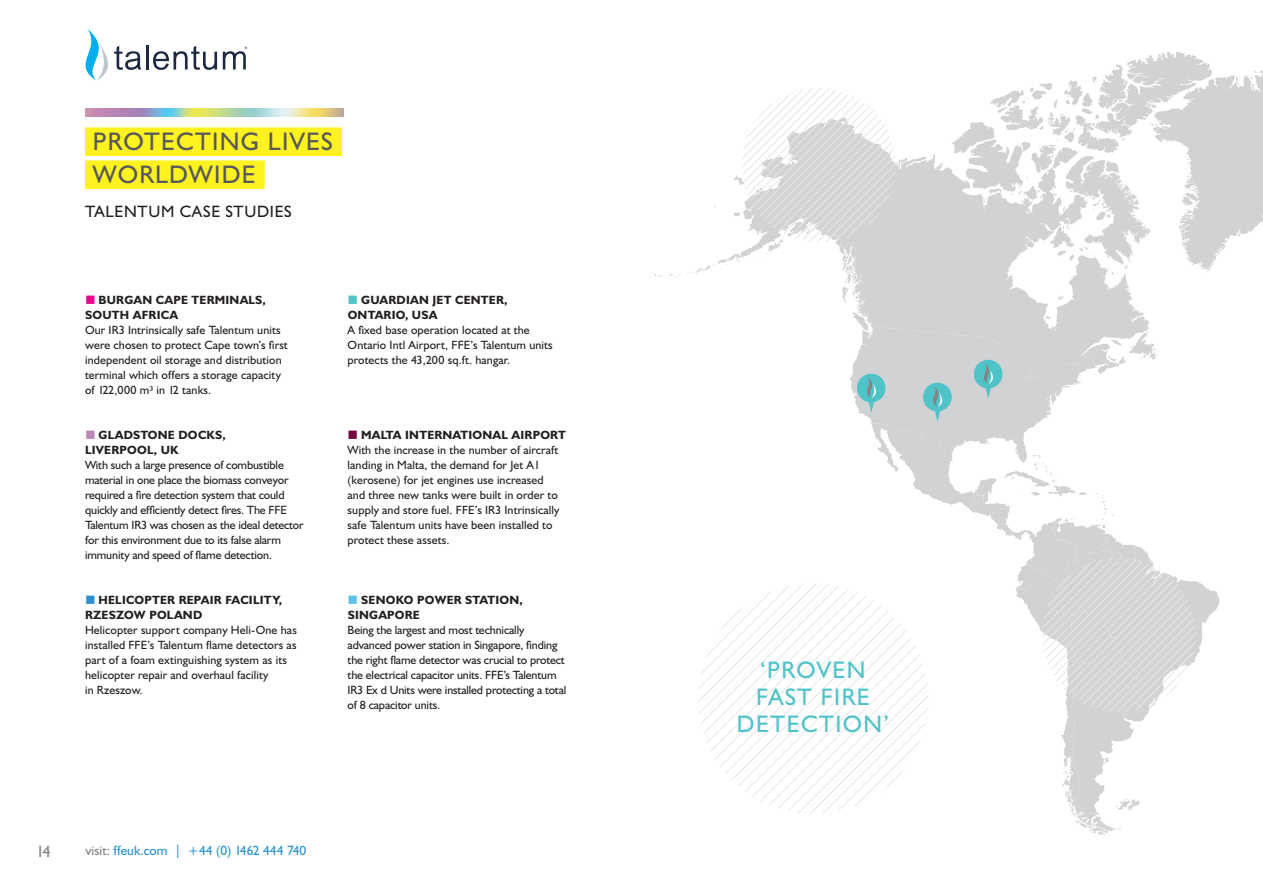
<style>
.page{position:relative;width:1263px;height:893px;background:#fff}
.page>*{position:absolute;margin:0;border:0;box-sizing:border-box;transform-origin:0 0}
.t1{font:25.5px "Humanist 521 BT";letter-spacing:.05em;color:#57585a}
.t2{font:24px/27px "Humanist 521 BT";letter-spacing:.06em;color:#50c3c9;text-align:center}
.t3{font:16.5px "Humanist 521 BT";letter-spacing:.04em;color:#231f20}
.t4{font:16.5px "Humanist 521 BT";color:#838485}
.t5{font:13.5px "Humanist 521 BT";color:#2c91cf}
.t6{font:12px/15px "Humanist 521 BT";letter-spacing:.01em;color:#231f20}
.t7{font:12px/15px "Humanist 521 BT";letter-spacing:-.01em;color:#231f20}
.t8{font:700 12px/15px "Humanist 521 BT";letter-spacing:.02em;color:#231f20}
.s1{color:#ed028c}
.s2{color:#bd86b4}
.s3{color:#2c91cf}
.s4{color:#50c3c9}
.s5{color:#750641}
.s6{color:#5dc3ec}
.s7{color:#838485}
</style>
<div class="page">
<svg style="left:1212px;top:70px;width:51px;height:196px"></svg>
<svg style="left:842px;top:52px;width:370px;height:275px"></svg>
<svg style="left:649px;top:88px;width:247px;height:196px"></svg>
<svg style="left:85px;top:108px;width:259px;height:9px"></svg>
<svg style="left:698px;top:327px;width:522px;height:510px"></svg>
<div style="left:85px;top:127px;width:257px;height:29px;background:#fff21e"></div>
<div style="left:85px;top:160px;width:180px;height:29px;background:#fff21e"></div>
<hr style="left:146px;top:45px;width:2px;height:25px;background:#1c2940">
<svg style="left:153px;top:46px;width:64px;height:24px"></svg>
<svg style="left:223px;top:46px;width:24px;height:24px"></svg>
<svg style="left:85px;top:29px;width:56px;height:52px"></svg>
<p class="t1" style="left:93px;top:126px;width:242px">PROTECTING LIVES</p>
<p class="t1" style="left:93px;top:159px;width:164px">WORLDWIDE</p>
<p class="t3" style="left:85px;top:201px;width:208px">TALENTUM CASE STUDIES</p>
<p class="t8" style="left:85px;top:293px;width:182px"><span class="s1">■</span> BURGAN CAPE TERMINALS,<br>SOUTH AFRICA</p>
<p class="t6" style="left:85px;top:323px;width:204px">Our IR3 Intrinsically safe Talentum units were chosen to protect Cape town’s first independent oil storage and distribution terminal which offers a storage capacity of 122,000 m³ in 12 tanks.</p>
<p class="t8" style="left:85px;top:428px;width:142px"><span class="s2">■</span> GLADSTONE DOCKS,<br>LIVERPOOL, UK</p>
<p class="t7" style="left:85px;top:458px;width:220px">With such a large presence of combustible material in one place the biomass conveyor required a fire detection system that could quickly and efficiently detect fires. The FFE Talentum IR3 was chosen as the ideal detector for this environment due to its false alarm immunity and speed of flame detection.</p>
<p class="t8" style="left:85px;top:593px;width:199px"><span class="s3">■</span> HELICOPTER REPAIR FACILITY,<br>RZESZOW POLAND</p>
<p class="t6" style="left:85px;top:623px;width:213px">Helicopter support company Heli-One has installed FFE’s Talentum flame detectors as part of a foam extinguishing system as its helicopter repair and overhaul facility<br>in Rzeszow.</p>
<p class="t8" style="left:348px;top:293px;width:161px"><span class="s4">■</span> GUARDIAN JET CENTER,<br>ONTARIO, USA</p>
<p class="t6" style="left:348px;top:323px;width:207px">A fixed base operation located at the<br>Ontario Intl Airport, FFE’s Talentum units protects the 43,200 sq.ft. hangar.</p>
<p class="t8" style="left:348px;top:428px;width:220px"><span class="s5">■</span> MALTA INTERNATIONAL AIRPORT</p>
<p class="t6" style="left:348px;top:443px;width:213px">With the increase in the number of aircraft landing in Malta, the demand for Jet A1 (kerosene) for jet engines use increased and three new tanks were built in order to supply and store fuel. FFE’s IR3 Intrinsically safe Talentum units have been installed to protect these assets.</p>
<p class="t8" style="left:348px;top:593px;width:177px"><span class="s6">■</span> SENOKO POWER STATION,<br>SINGAPORE</p>
<p class="t7" style="left:348px;top:623px;width:220px">Being the largest and most technically advanced power station in Singapore, finding the right flame detector was crucial to protect the electrical capacitor units. FFE’s Talentum IR3 Ex d Units were installed protecting a total of 8 capacitor units.</p>
<p class="t4" style="left:36px;top:841px;width:16px">14</p>
<p class="t5" style="left:86px;top:842px;width:222px"><span class="s7">visit:</span> ffeuk.com | +44 (0) 1462 444 740</p>
<p class="t2" style="left:737px;top:656px;width:154px">‘PROVEN<br>FAST FIRE<br>DETECTION’</p>
</div>
